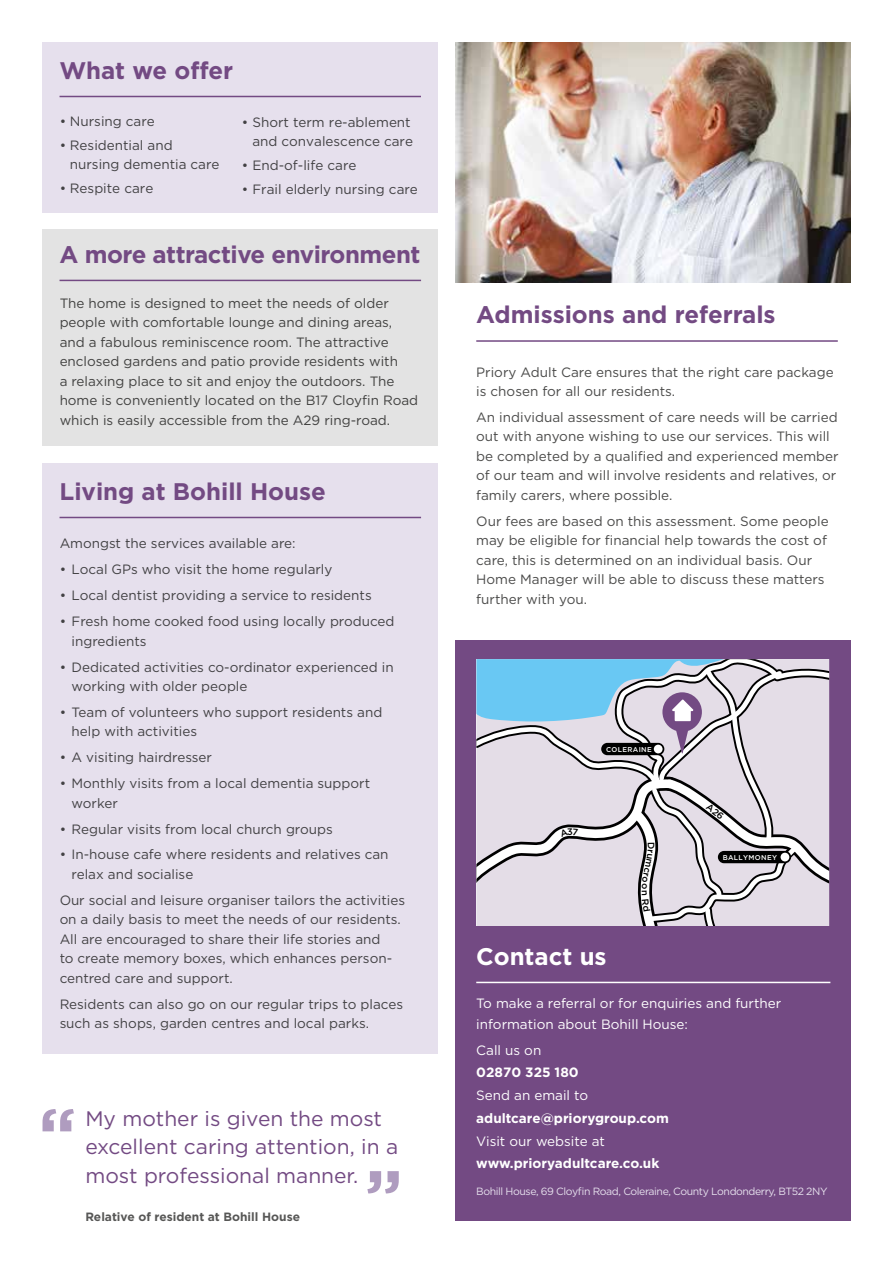
<style>
.page{position:relative;width:893px;height:1263px;background:#fff}
.page>*{position:absolute;margin:0;border:0;box-sizing:border-box;transform-origin:0 0}
.t1{font:700 24px "Gotham";letter-spacing:-.005em;color:#734a83}
.t2{font:700 24px "Gotham";color:#fff}
.t3{font:21px/28.5px "Gotham";color:#734a83}
.t4{font:13.5px/19.5px "Gotham";color:#4a4a49}
.t5{font:13.5px/21px "Gotham";color:#fff}
.t6{font:700 13.5px "Gotham";color:#fff}
.t7{font:700 12px "Gotham";color:#575756}
.t8{font:10.5px "Gotham";letter-spacing:-.04em;color:#e6e0ed}
.t9{font:500 7.05px "Gotham";letter-spacing:.05em;color:#fff}
</style>
<div class="page">
<div style="left:455px;top:640px;width:395px;height:580px;background:#734a83"></div>
<div style="left:43px;top:230px;width:395px;height:216px;background:#e3e3e3"></div>
<div style="left:43px;top:463px;width:395px;height:591px;background:#e6e0ed"></div>
<div style="left:43px;top:43px;width:395px;height:170px;background:#e6e0ed"></div>
<hr style="left:476px;top:982px;width:354px;height:1px;background:#fff">
<hr style="left:60px;top:96px;width:361px;height:1px;background:#734a83">
<hr style="left:60px;top:280px;width:361px;height:1px;background:#734a83">
<hr style="left:60px;top:517px;width:361px;height:1px;background:#734a83">
<hr style="left:476px;top:340px;width:362px;height:2px;background:#734a83">
<svg style="left:43px;top:1109px;width:31px;height:22px"></svg>
<svg style="left:367px;top:1171px;width:32px;height:22px"></svg>
<img style="left:455px;top:43px;width:395px;height:240px">
<svg style="left:476px;top:659px;width:353px;height:267px;background:#c4c8d4"></svg>
<h1 class="t1" style="left:60px;top:54px;width:175px">What we offer</h1>
<p class="t4" style="left:59px;top:111px;width:97px">• Nursing care</p>
<p class="t4" style="left:70px;top:135px;width:151px;text-indent:-11px">• Residential and nursing dementia care</p>
<p class="t4" style="left:59px;top:178px;width:95px">• Respite care</p>
<p class="t4" style="left:242px;top:112px;width:173px;text-align:right">• Short term re-ablement and convalescence care</p>
<p class="t4" style="left:242px;top:155px;width:116px">• End-of-life care</p>
<p class="t4" style="left:242px;top:179px;width:178px">• Frail elderly nursing care</p>
<h1 class="t1" style="left:60px;top:238px;width:363px">A more attractive environment</h1>
<p class="t4" style="left:60px;top:293px;width:360px">The home is designed to meet the needs of older people with comfortable lounge and dining areas, and a fabulous reminiscence room. The attractive enclosed gardens and patio provide residents with<br>a relaxing place to sit and enjoy the outdoors. The home is conveniently located on the B17 Cloyfin Road which is easily accessible from the A29 ring-road.</p>
<h1 class="t1" style="left:60px;top:475px;width:268px">Living at Bohill House</h1>
<p class="t4" style="left:60px;top:534px;width:238px">Amongst the services available are:</p>
<p class="t4" style="left:60px;top:559px;width:274px">• Local GPs who visit the home regularly</p>
<p class="t4" style="left:60px;top:585px;width:314px">• Local dentist providing a service to residents</p>
<p class="t4" style="left:72px;top:611px;width:325px;text-indent:-12px">• Fresh home cooked food using locally produced ingredients</p>
<p class="t4" style="left:72px;top:657px;width:324px;text-indent:-12px">• Dedicated activities co-ordinator experienced in working with older people</p>
<p class="t4" style="left:72px;top:702px;width:312px;text-indent:-12px">• Team of volunteers who support residents and help with activities</p>
<p class="t4" style="left:60px;top:747px;width:154px">• A visiting hairdresser</p>
<p class="t4" style="left:72px;top:773px;width:300px;text-indent:-12px">• Monthly visits from a local dementia support worker</p>
<p class="t4" style="left:60px;top:819px;width:275px">• Regular visits from local church groups</p>
<p class="t4" style="left:72px;top:845px;width:319px;text-indent:-12px">• In-house cafe where residents and relatives can relax and socialise</p>
<p class="t4" style="left:60px;top:890px;width:347px">Our social and leisure organiser tailors the activities on a daily basis to meet the needs of our residents.<br>All are encouraged to share their life stories and<br>to create memory boxes, which enhances person&shy;centred care and support.</p>
<p class="t4" style="left:60px;top:994px;width:345px">Residents can also go on our regular trips to places such as shops, garden centres and local parks.</p>
<h2 class="t3" style="left:85px;top:1104px;width:314px">My mother is given the most excellent caring attention, in a most professional manner.</h2>
<p class="t7" style="left:85px;top:1208px;width:216px">Relative of resident at Bohill House</p>
<h1 class="t1" style="left:476px;top:299px;width:301px">Admissions and referrals</h1>
<p class="t4" style="left:476px;top:362px;width:359px">Priory Adult Care ensures that the right care package is chosen for all our residents.</p>
<p class="t4" style="left:476px;top:407px;width:364px">An individual assessment of care needs will be carried out with anyone wishing to use our services. This will be completed by a qualified and experienced member of our team and will involve residents and relatives, or family carers, where possible.</p>
<p class="t4" style="left:476px;top:511px;width:354px">Our fees are based on this assessment. Some people may be eligible for financial help towards the cost of care, this is determined on an individual basis. Our Home Manager will be able to discuss these matters further with you.</p>
<p class="t9" style="left:606px;top:745px;width:47px">COLERAINE</p>
<h1 class="t2" style="left:476px;top:940px;width:132px">Contact us</h1>
<p class="t9" style="left:723px;top:853px;width:56px">BALLYMONEY</p>
<p class="t5" style="left:476px;top:993px;width:307px">To make a referral or for enquiries and further information about Bohill House:</p>
<p class="t5" style="left:476px;top:1039px;width:67px">Call us on</p>
<p class="t6" style="left:476px;top:1063px;width:104px">02870 325 180</p>
<p class="t5" style="left:476px;top:1085px;width:113px">Send an email to</p>
<p class="t6" style="left:476px;top:1109px;width:194px">adultcare@priorygroup.com</p>
<p class="t5" style="left:476px;top:1130px;width:130px">Visit our website at</p>
<p class="t6" style="left:476px;top:1154px;width:185px">www.prioryadultcare.co.uk</p>
<p class="t8" style="left:476px;top:1184px;width:353px">Bohill House, 69 Cloyfin Road, Coleraine, County Londonderry, BT52 2NY</p>
</div>
